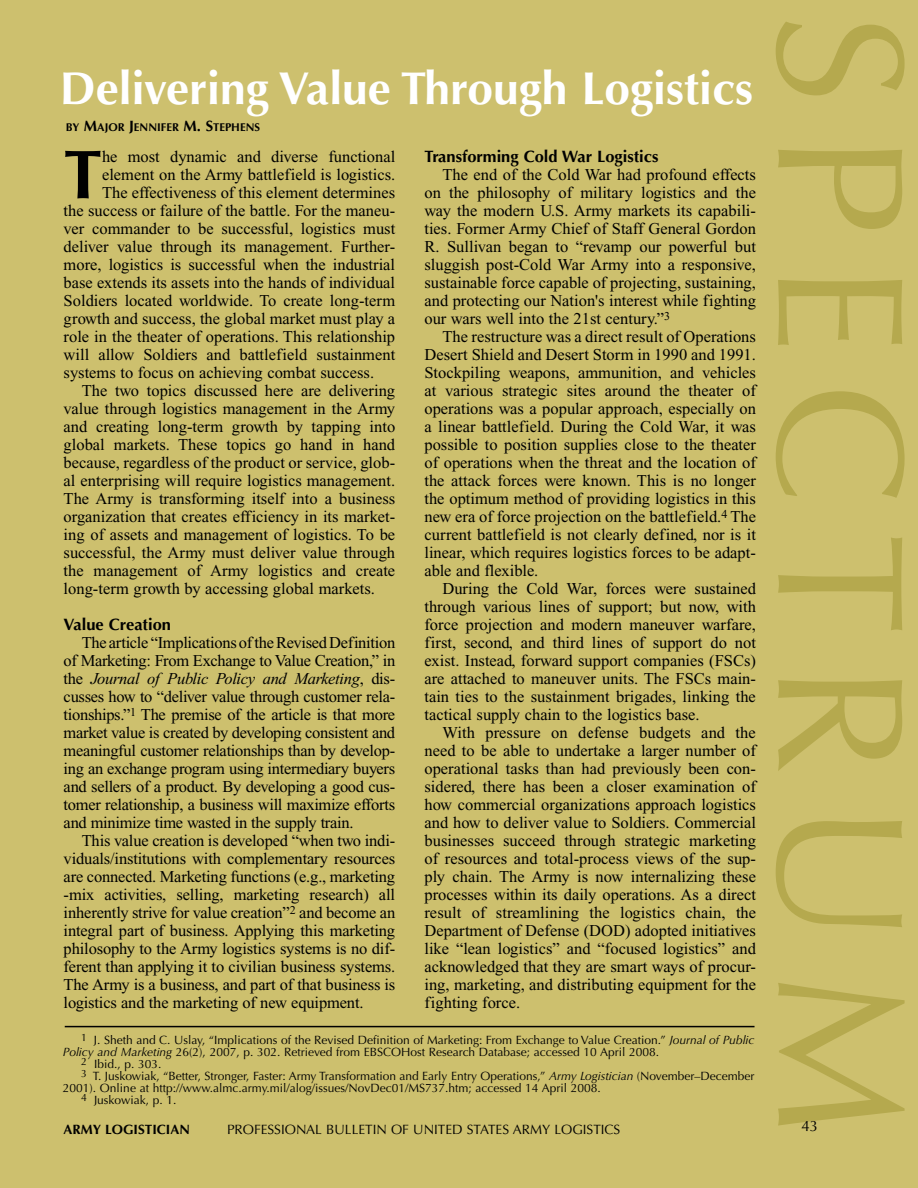
<style>
.page{position:relative;width:918px;height:1188px;background:#cdc06e}
.page>*{position:absolute;margin:0;border:0;box-sizing:border-box;transform-origin:0 0}
.t1{font:180px "Optima LT Std";color:#b5a94e}
.t2{font:700 69px "Optima LT Std";color:#000}
.t3{font:700 46.2px "Optima LT Std";color:#fff}
.t4{font:16.5px/18px "Times New Roman";color:#000;text-align:justify}
.t5{font:700 16.5px "Optima LT Std";color:#000}
.t6{font:15px "Optima LT Std";color:#000}
.t7{font:13.5px "Optima LT Std";color:#000}
.t8{font:700 13.5px "Optima LT Std";color:#000}
.t9{font:12px "Optima LT Std";color:#000}
.t10{font:700 11.25px "Optima LT Std";color:#000}
.s1{font-size:15px}
.s2{font-style:italic}
</style>
<div class="page">
<hr style="left:65px;top:1026px;width:690px;height:1px;background:#000">
<h1 class="t1" style="left:944px;top:14px;width:1097px;rotate:90deg">Spectrum</h1>
<h3 class="t3" style="left:60px;top:61px;width:695px">Delivering Value Through Logistics</h3>
<p class="t10" style="left:66px;top:121px;width:196px">BY <span class="s1">M</span>AJOR <span class="s1">J</span>ENNIFER <span class="s1">M. S</span>TEPHENS</p>
<p class="t5" style="left:424px;top:147px;width:236px">Transforming Cold War Logistics</p>
<p class="t4" style="left:424px;top:166px;width:333px;text-indent:18px">The end of the Cold War had profound effects on the philosophy of military logistics and the way the modern U.S. Army markets its capabili&shy;ties. Former Army Chief of Staff General Gordon R. Sullivan began to “revamp our powerful but sluggish post-Cold War Army into a responsive, sustainable force capable of projecting, sustaining, and protecting our Nation's interest while fighting our wars well into the 21st century.”<sup>3</sup></p>
<p class="t4" style="left:424px;top:328px;width:333px;text-indent:18px">The restructure was a direct result of Operations Desert Shield and Desert Storm in 1990 and 1991.<br>Stockpiling weapons, ammunition, and vehicles at various strategic sites around the theater of operations was a popular approach, especially on a linear battlefield. During the Cold War, it was possible to position supplies close to the theater of operations when the threat and the location of the attack forces were known. This is no longer the optimum method of providing logistics in this new era of force projection on the battlefield.<sup>4</sup> The current battlefield is not clearly defined, nor is it linear, which requires logistics forces to be adapt&shy;able and flexible.</p>
<p class="t4" style="left:424px;top:580px;width:333px;text-indent:18px">During the Cold War, forces were sustained through various lines of support; but now, with force projection and modern maneuver warfare, first, second, and third lines of support do not exist. Instead, forward support companies (FSCs) are attached to maneuver units. The FSCs main&shy;tain ties to the sustainment brigades, linking the tactical supply chain to the logistics base.</p>
<p class="t4" style="left:424px;top:724px;width:333px;text-indent:18px">With pressure on defense budgets and the need to be able to undertake a larger number of operational tasks than had previously been con&shy;sidered, there has been a closer examination of how commercial organizations approach logistics and how to deliver value to Soldiers. Commercial businesses succeed through strategic marketing of resources and total-process views of the sup&shy;ply chain. The Army is now internalizing these processes within its daily operations. As a direct result of streamlining the logistics chain, the Department of Defense (DOD) adopted initiatives like “lean logistics” and “focused logistics” and acknowledged that they are smart ways of procur&shy;ing, marketing, and distributing equipment for the fighting force.</p>
<h2 class="t2" style="left:64px;top:135px;width:40px">T</h2>
<p class="t4" style="left:102px;top:148px;width:295px">he most dynamic and diverse functional</p>
<p class="t4" style="left:102px;top:166px;width:295px">element on the Army battlefield is logistics.</p>
<p class="t4" style="left:102px;top:184px;width:295px">The effectiveness of this element determines</p>
<p class="t4" style="left:64px;top:202px;width:333px">the success or failure of the battle. For the maneu-</p>
<p class="t4" style="left:64px;top:220px;width:333px">ver commander to be successful, logistics must</p>
<p class="t4" style="left:64px;top:238px;width:333px">deliver value through its management. Further-</p>
<p class="t4" style="left:64px;top:256px;width:333px">more, logistics is successful when the industrial</p>
<p class="t4" style="left:64px;top:274px;width:333px">base extends its assets into the hands of individual</p>
<p class="t4" style="left:64px;top:292px;width:333px">Soldiers located worldwide. To create long-term</p>
<p class="t4" style="left:64px;top:310px;width:333px">growth and success, the global market must play a</p>
<p class="t4" style="left:64px;top:328px;width:333px">role in the theater of operations. This relationship</p>
<p class="t4" style="left:64px;top:346px;width:333px">will allow Soldiers and battlefield sustainment</p>
<p class="t4" style="left:64px;top:364px;width:312px">systems to focus on achieving combat success.</p>
<p class="t4" style="left:82px;top:382px;width:315px">The two topics discussed here are delivering</p>
<p class="t4" style="left:64px;top:400px;width:333px">value through logistics management in the Army</p>
<p class="t4" style="left:64px;top:418px;width:333px">and creating long-term growth by tapping into</p>
<p class="t4" style="left:64px;top:436px;width:333px">global markets. These topics go hand in hand</p>
<p class="t4" style="left:64px;top:454px;width:333px">because, regardless of the product or service, glob-</p>
<p class="t4" style="left:64px;top:472px;width:333px">al enterprising will require logistics management.</p>
<p class="t4" style="left:64px;top:490px;width:333px">The Army is transforming itself into a business</p>
<p class="t4" style="left:64px;top:508px;width:333px">organization that creates efficiency in its market-</p>
<p class="t4" style="left:64px;top:526px;width:333px">ing of assets and management of logistics. To be</p>
<p class="t4" style="left:64px;top:544px;width:333px">successful, the Army must deliver value through</p>
<p class="t4" style="left:64px;top:562px;width:333px">the management of Army logistics and create</p>
<p class="t4" style="left:64px;top:580px;width:313px">long-term growth by accessing global markets.</p>
<p class="t5" style="left:64px;top:615px;width:109px">Value Creation</p>
<p class="t4" style="left:64px;top:634px;width:333px;text-indent:18px">The article “Implications of the Revised Definition of Marketing: From Exchange to Value Creation,” in the <span class="s2">Journal of Public Policy and Marketing</span>, dis&shy;cusses how to “deliver value through customer rela&shy;tionships.”<sup>1</sup> The premise of the article is that more market value is created by developing consistent and meaningful customer relationships than by develop&shy;ing an exchange program using intermediary buyers and sellers of a product. By developing a good cus&shy;tomer relationship, a business will maximize efforts and minimize time wasted in the supply train.</p>
<p class="t4" style="left:64px;top:832px;width:333px;text-indent:18px">This value creation is developed “when two indi&shy;viduals/institutions with complementary resources are connected. Marketing functions (e.g., marketing -mix activities, selling, marketing research) all inherently strive for value creation”<sup>2</sup> and become an integral part of business. Applying this marketing philosophy to the Army logistics systems is no dif&shy;ferent than applying it to civilian business systems.<br>The Army is a business, and part of that business is logistics and the marketing of new equipment.</p>
<p class="t9" style="left:81px;top:1033px;width:675px"><sup>1</sup> J. Sheth and C. Uslay, “Implications of the Revised Definition of Marketing: From Exchange to Value Creation.” <span class="s2">Journal of Public</span></p>
<p class="t9" style="left:63px;top:1045px;width:598px"><span class="s2">Policy and Marketing</span> 26(2), 2007, p. 302. Retrieved from EBSCOHost Research Database; accessed 10 April 2008.</p>
<p class="t9" style="left:81px;top:1057px;width:82px"><sup>2</sup> Ibid., p. 303.</p>
<p class="t9" style="left:81px;top:1069px;width:675px"><sup>3</sup> T. Juskowiak, “Better, Stronger, Faster: Army Transformation and Early Entry Operations,” <span class="s2">Army Logistician</span> (November–December</p>
<p class="t9" style="left:63px;top:1081px;width:539px">2001). Online at http://www.almc.army.mil/alog/issues/NovDec01/MS737.htm; accessed 14 April 2008.</p>
<p class="t9" style="left:81px;top:1093px;width:97px"><sup>4</sup> Juskowiak, p. 1.</p>
<p class="t8" style="left:63px;top:1121px;width:128px">ARMY LOGISTICIAN</p>
<p class="t7" style="left:227px;top:1121px;width:395px">PROFESSIONAL BULLETIN OF UNITED STATES ARMY LOGISTICS</p>
<p class="t6" style="left:802px;top:1117px;width:18px">43</p>
</div>
